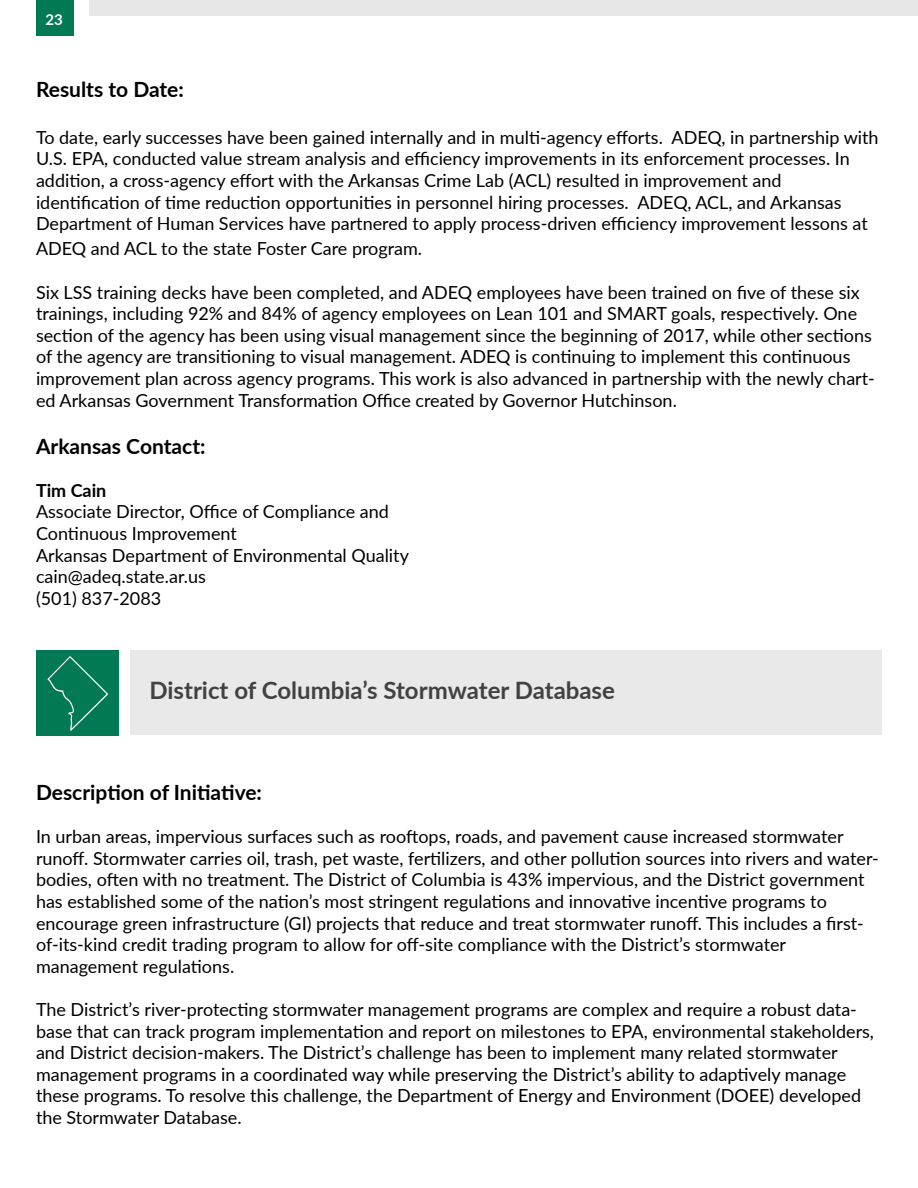
<style>
.page{position:relative;width:918px;height:1188px;background:#fff}
.page>*{position:absolute;margin:0;border:0;box-sizing:border-box;transform-origin:0 0}
.t1{font:700 24px "Lato";color:#414042}
.t2{font:700 21px "Lato";color:#000}
.t3{font:18px/21.6px "Lato";color:#000}
.t4{font:700 18px "Lato";color:#000}
.t5{font:700 15px "Lato";color:#fff}
</style>
<div class="page">
<div style="left:36px;top:0;width:37px;height:36px;background:#017955"></div>
<div style="left:89px;top:0;width:829px;height:15px;background:#e7e7e7"></div>
<div style="left:130px;top:650px;width:752px;height:85px;background:#e7e7e7"></div>
<div style="left:36px;top:650px;width:83px;height:85px;background:#017955"></div>
<svg style="left:47px;top:657px;width:61px;height:73px"></svg>
<p class="t5" style="left:46px;top:9px;width:19px">23</p>
<p class="t2" style="left:36px;top:74px;width:149px">Results to Date:</p>
<p class="t3" style="left:36px;top:126px;width:844px">To date, early successes have been gained internally and in multi-agency efforts. ADEQ, in partnership with U.S. EPA, conducted value stream analysis and efficiency improvements in its enforcement processes. In addition, a cross-agency effort with the Arkansas Crime Lab (ACL) resulted in improvement and identification of time reduction opportunities in personnel hiring processes. ADEQ, ACL, and Arkansas Department of Human Services have partnered to apply process-driven efficiency improvement lessons at</p>
<p class="t3" style="left:36px;top:237px;width:388px">ADEQ and ACL to the state Foster Care program.</p>
<p class="t3" style="left:36px;top:281px;width:840px">Six LSS training decks have been completed, and ADEQ employees have been trained on five of these six trainings, including 92% and 84% of agency employees on Lean 101 and SMART goals, respectively. One section of the agency has been using visual management since the beginning of 2017, while other sections of the agency are transitioning to visual management. ADEQ is continuing to implement this continuous improvement plan across agency programs. This work is also advanced in partnership with the newly chart&shy;ed Arkansas Government Transformation Office created by Governor Hutchinson.</p>
<p class="t2" style="left:36px;top:431px;width:171px">Arkansas Contact:</p>
<p class="t4" style="left:36px;top:477px;width:72px">Tim Cain</p>
<p class="t3" style="left:36px;top:500px;width:375px">Associate Director, Office of Compliance and<br>Continuous Improvement<br>Arkansas Department of Environmental Quality cain@adeq.state.ar.us<br>(501) 837-2083</p>
<h1 class="t1" style="left:149px;top:673px;width:467px">District of Columbia’s Stormwater Database</h1>
<p class="t2" style="left:36px;top:777px;width:228px">Description of Initiative:</p>
<p class="t3" style="left:36px;top:825px;width:844px">In urban areas, impervious surfaces such as rooftops, roads, and pavement cause increased stormwater runoff. Stormwater carries oil, trash, pet waste, fertilizers, and other pollution sources into rivers and water&shy;bodies, often with no treatment. The District of Columbia is 43% impervious, and the District government has established some of the nation’s most stringent regulations and innovative incentive programs to encourage green infrastructure (GI) projects that reduce and treat stormwater runoff. This includes a first&shy;of-its-kind credit trading program to allow for off-site compliance with the District’s stormwater management regulations.</p>
<p class="t3" style="left:36px;top:998px;width:840px">The District’s river-protecting stormwater management programs are complex and require a robust data&shy;base that can track program implementation and report on milestones to EPA, environmental stakeholders, and District decision-makers. The District’s challenge has been to implement many related stormwater management programs in a coordinated way while preserving the District’s ability to adaptively manage these programs. To resolve this challenge, the Department of Energy and Environment (DOEE) developed the Stormwater Database.</p>
</div>
